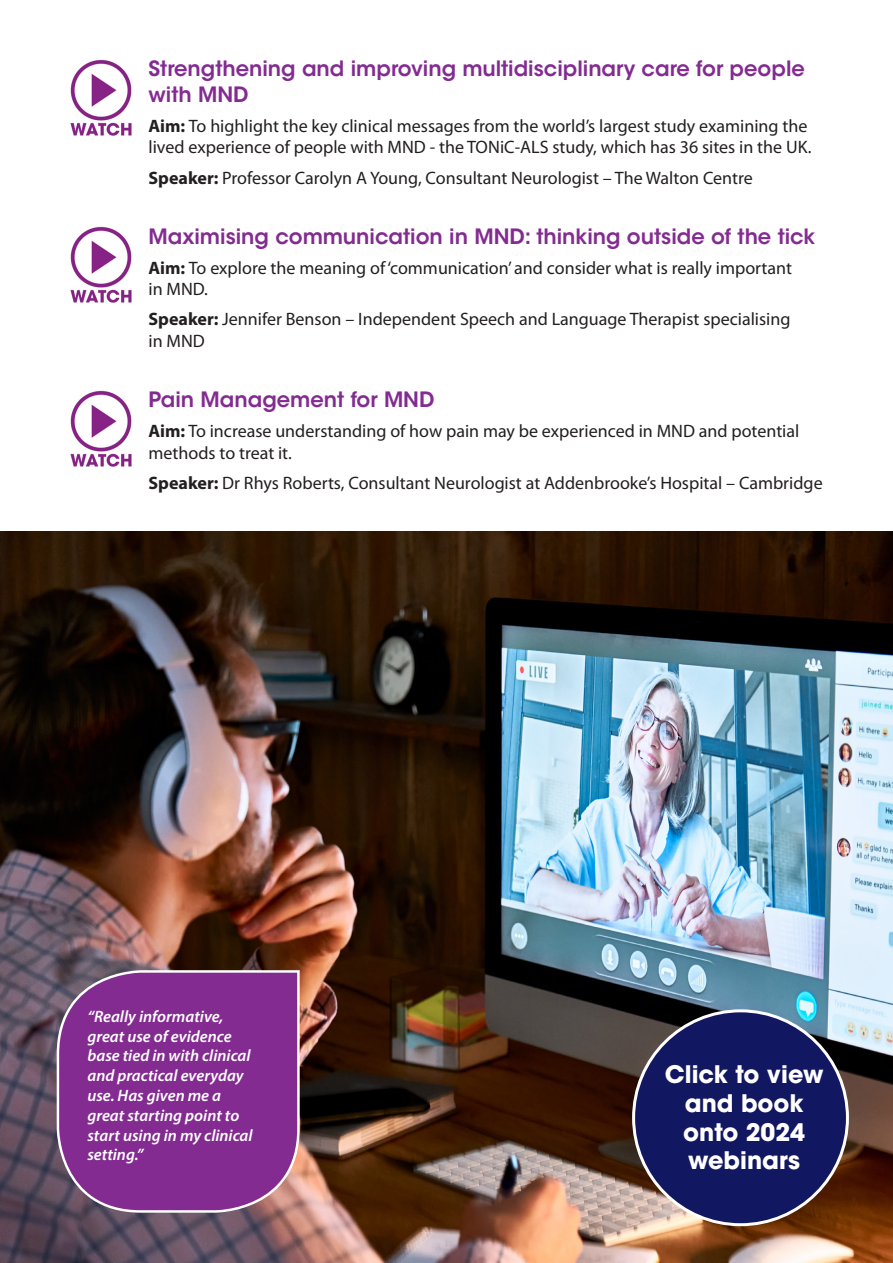
<style>
.page{position:relative;width:893px;height:1263px;background:#fff}
.page>*{position:absolute;margin:0;border:0;box-sizing:border-box;transform-origin:0 0}
.t1{font:700 24px/28.8px "ITC Avant Garde Std";color:#fff;text-align:center}
.Ed_head{font:600 21px/25.2px "ITC Avant Garde Std";color:#832b91}
.t2{font:18px/21.6px "Myriad Pro";color:#231f20}
.t3{font:italic 600 16.5px/19.8px "Myriad Pro";color:#fff}
.s1{font-weight:700}
</style>
<div class="page">
<img style="left:0;top:531px;width:893px;height:732px">
<div style="left:634px;top:1011px;width:213px;height:214px;background:#121761;border-radius:50%"></div>
<svg style="left:55px;top:969px;width:246px;height:245px;background:#863791"></svg>
<img style="left:70px;top:59px;width:62px;height:76px">
<img style="left:70px;top:226px;width:62px;height:76px">
<img style="left:70px;top:390px;width:62px;height:76px">
<p class="Ed_head" style="left:149px;top:56px;width:658px">Strengthening and improving multidisciplinary care for people with MND</p>
<p class="t2" style="left:149px;top:115px;width:664px"><span class="s1">Aim:</span> To highlight the key clinical messages from the world’s largest study examining the lived experience of people with MND - the TONiC-ALS study, which has 36 sites in the UK.</p>
<p class="t2" style="left:149px;top:166px;width:606px"><span class="s1">Speaker:</span> Professor Carolyn A Young, Consultant Neurologist – The Walton Centre</p>
<p class="Ed_head" style="left:149px;top:223px;width:668px">Maximising communication in MND: thinking outside of the tick</p>
<p class="t2" style="left:149px;top:257px;width:645px"><span class="s1">Aim:</span> To explore the meaning of ‘communication’ and consider what is really important in MND.</p>
<p class="t2" style="left:149px;top:308px;width:643px"><span class="s1">Speaker:</span> Jennifer Benson – Independent Speech and Language Therapist specialising in MND</p>
<p class="Ed_head" style="left:149px;top:387px;width:287px">Pain Management for MND</p>
<p class="t2" style="left:149px;top:420px;width:652px"><span class="s1">Aim:</span> To increase understanding of how pain may be experienced in MND and potential methods to treat it.</p>
<p class="t2" style="left:149px;top:472px;width:676px"><span class="s1">Speaker:</span> Dr Rhys Roberts, Consultant Neurologist at Addenbrooke’s Hospital – Cambridge</p>
<p class="t3" style="left:87px;top:1006px;width:167px">“Really informative, great use of evidence base tied in with clinical and practical everyday use. Has given me a great starting point to start using in my clinical setting.”</p>
<p class="t1" style="left:665px;top:1059px;width:160px">Click to view and book onto 2024 webinars</p>
</div>
